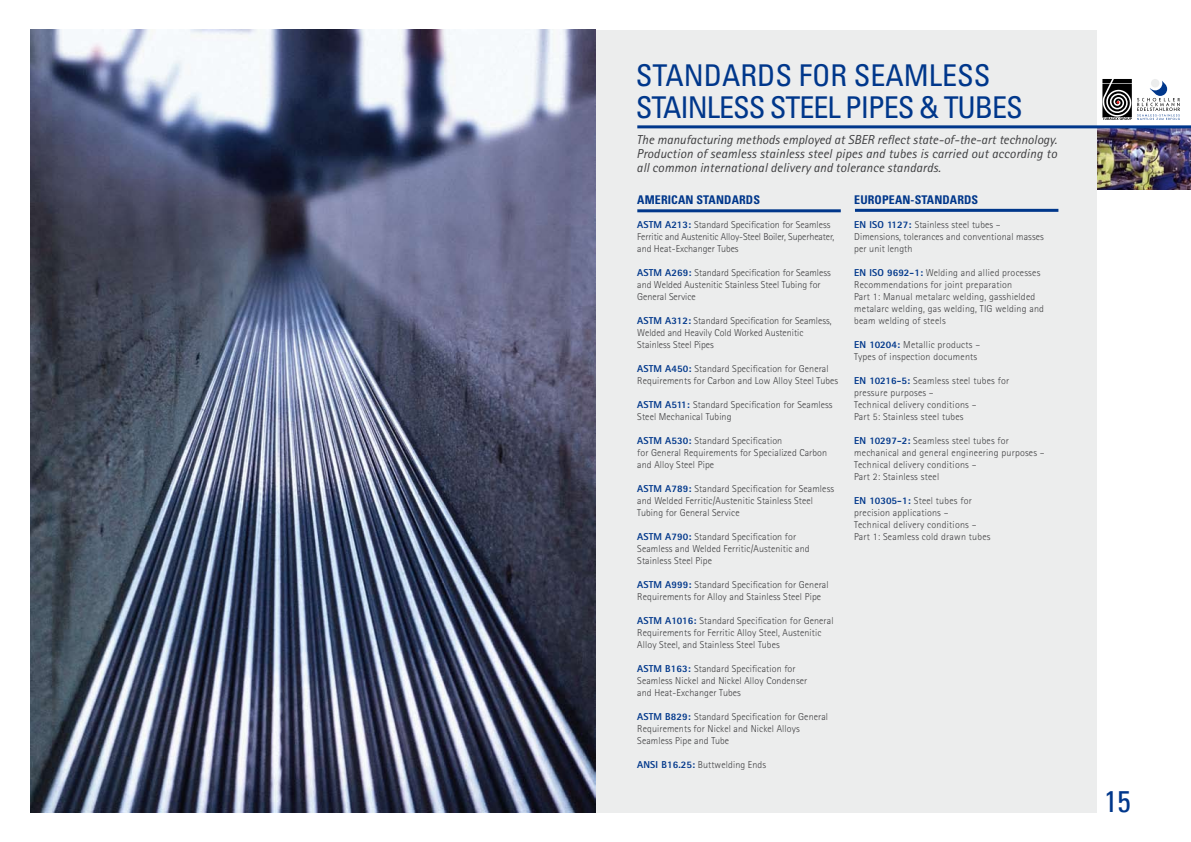
<style>
.page{position:relative;width:1191px;height:842px;background:#fff}
.page>*{position:absolute;margin:0;border:0;box-sizing:border-box;transform-origin:0 0}
.t1{font:condensed 30px "Univers LT Std";color:#00378b}
.t2{font:italic 13px/14px "Rotis Sans Serif Std";letter-spacing:.01em;color:#3e3e40;text-align:justify}
.t3{font:700 condensed 12px "Univers LT Std";letter-spacing:.01em;color:#00378b}
.t4{font:300 10px/12px "Rotis Sans Serif Std";letter-spacing:.01em;color:#3e3e40}
.s1{font-weight:800;color:#00378b}
</style>
<div class="page">
<div style="left:595px;top:30px;width:502px;height:782px;background:#eceded"></div>
<img style="left:30px;top:30px;width:565px;height:782px">
<img style="left:1097px;top:128px;width:94px;height:61px">
<hr style="left:637px;top:125px;width:554px;height:3px;background:#00378b">
<hr style="left:637px;top:209px;width:203px;height:3px;background:#00378b">
<hr style="left:855px;top:209px;width:203px;height:3px;background:#00378b">
<div style="left:1151px;top:79px;width:8px;height:8px;background:#eceded;border-radius:50%"></div>
<svg style="left:1137px;top:81px;width:42px;height:39px"></svg>
<svg style="left:1102px;top:79px;width:29px;height:41px"></svg>
<h1 class="t1" style="left:636px;top:57px;width:179px">STAN DARDS FOR</h1>
<h1 class="t1" style="left:853px;top:57px;width:35px">SEAMLE</h1>
<h1 class="t1" style="left:957px;top:57px;width:35px">SS</h1>
<h1 class="t1" style="left:636px;top:88px;width:31px">STAINLE</h1>
<h1 class="t1" style="left:733px;top:88px;width:68px">SS STEEL</h1>
<h1 class="t1" style="left:845px;top:88px;width:14px">PIPE</h1>
<h1 class="t1" style="left:898px;top:88px;width:126px">S &amp; TUBES</h1>
<h2 class="t2" style="left:636px;top:133px;width:422px">The manufacturing methods employed at SBER reflect state-of-the-art technology.<br>Production of seamless stainless steel pipes and tubes is carried out according to all common international delivery and tolerance standards.</h2>
<p class="t3" style="left:637px;top:192px;width:124px">AMERICAN STANDARDS</p>
<p class="t4" style="left:637px;top:219px;width:199px"><span class="s1">ASTM A213:</span> Standard Specification for Seamless<br>Ferritic and Austenitic Alloy-Steel Boiler, Superheater, and Heat-Exchanger Tubes</p>
<p class="t4" style="left:637px;top:267px;width:195px"><span class="s1">ASTM A269:</span> Standard Specification for Seamless and Welded Austenitic Stainless Steel Tubing for<br>General Service</p>
<p class="t4" style="left:637px;top:315px;width:196px"><span class="s1">ASTM A312:</span> Standard Specification for Seamless,<br>Welded and Heavily Cold Worked Austenitic<br>Stainless Steel Pipes</p>
<p class="t4" style="left:637px;top:363px;width:202px"><span class="s1">ASTM A450:</span> Standard Specification for General<br>Requirements for Carbon and Low Alloy Steel Tubes</p>
<p class="t4" style="left:637px;top:399px;width:197px"><span class="s1">ASTM A511:</span> Standard Specification for Seamless<br>Steel Mechanical Tubing</p>
<p class="t4" style="left:637px;top:435px;width:191px"><span class="s1">ASTM A530:</span> Standard Specification<br>for General Requirements for Specialized Carbon and Alloy Steel Pipe</p>
<p class="t4" style="left:637px;top:483px;width:198px"><span class="s1">ASTM A789:</span> Standard Specification for Seamless and Welded Ferritic/Austenitic Stainless Steel<br>Tubing for General Service</p>
<p class="t4" style="left:637px;top:531px;width:174px"><span class="s1">ASTM A790:</span> Standard Specification for<br>Seamless and Welded Ferritic/Austenitic and<br>Stainless Steel Pipe</p>
<p class="t4" style="left:637px;top:579px;width:193px"><span class="s1">ASTM A999:</span> Standard Specification for General<br>Requirements for Alloy and Stainless Steel Pipe</p>
<p class="t4" style="left:637px;top:615px;width:198px"><span class="s1">ASTM A1016:</span> Standard Specification for General<br>Requirements for Ferritic Alloy Steel, Austenitic<br>Alloy Steel, and Stainless Steel Tubes</p>
<p class="t4" style="left:637px;top:663px;width:171px"><span class="s1">ASTM B163:</span> Standard Specification for<br>Seamless Nickel and Nickel Alloy Condenser and Heat-Exchanger Tubes</p>
<p class="t4" style="left:637px;top:711px;width:192px"><span class="s1">ASTM B829:</span> Standard Specification for General<br>Requirements for Nickel and Nickel Alloys<br>Seamless Pipe and Tube</p>
<p class="t4" style="left:637px;top:759px;width:130px"><span class="s1">ANSI B16.25:</span> Buttwelding Ends</p>
<p class="t3" style="left:854px;top:192px;width:126px">EUROPEAN-STANDARDS</p>
<p class="t4" style="left:854px;top:219px;width:191px"><span class="s1">EN ISO 1127:</span> Stainless steel tubes –<br>Dimensions, tolerances and conventional masses per unit length</p>
<p class="t4" style="left:854px;top:267px;width:191px"><span class="s1">EN ISO 9692-1:</span> Welding and allied processes Recommendations for joint preparation<br>Part 1: Manual metalarc welding, gasshielded metalarc welding, gas welding, TIG welding and beam welding of steels</p>
<p class="t4" style="left:854px;top:339px;width:127px"><span class="s1">EN 10204:</span> Metallic products –<br>Types of inspection documents</p>
<p class="t4" style="left:854px;top:375px;width:156px"><span class="s1">EN 10216-5:</span> Seamless steel tubes for pressure purposes –<br>Technical delivery conditions –<br>Part 5: Stainless steel tubes</p>
<p class="t4" style="left:854px;top:435px;width:192px"><span class="s1">EN 10297-2:</span> Seamless steel tubes for mechanical and general engineering purposes – Technical delivery conditions –<br>Part 2: Stainless steel</p>
<p class="t4" style="left:854px;top:495px;width:138px"><span class="s1">EN 10305-1:</span> Steel tubes for precision applications –<br>Technical delivery conditions –<br>Part 1: Seamless cold drawn tubes</p>
<h1 class="t1" style="left:1104px;top:782px;width:28px">15</h1>
</div>
